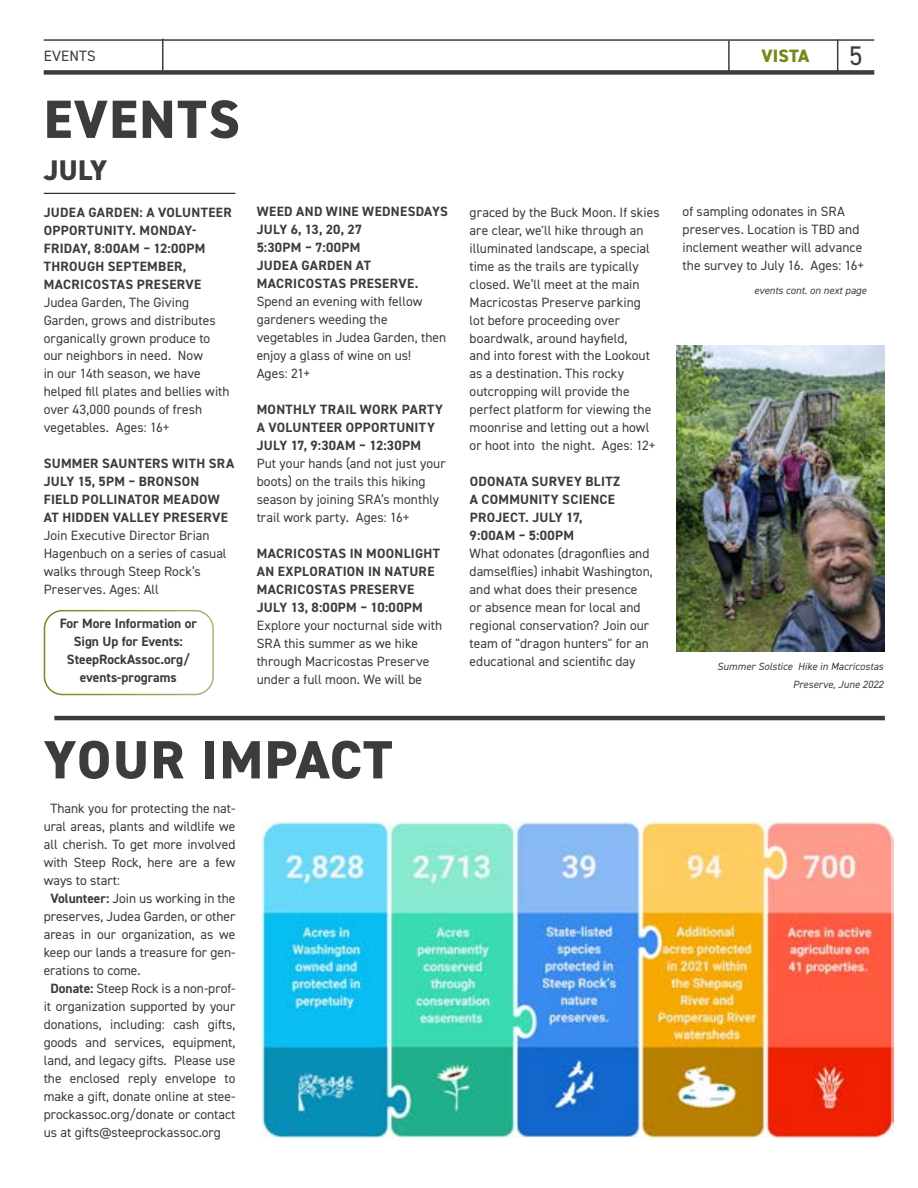
<style>
.page{position:relative;width:918px;height:1188px;background:#fff}
.page>*{position:absolute;margin:0;border:0;box-sizing:border-box;transform-origin:0 0}
.t1{font:800 54px "DIN2014";letter-spacing:.035em;color:#3c3c3b}
.t2{font:800 28.5px "DIN2014";color:#3c3c3b}
.t3{font:27px "DIN2014";color:#3c3c3b}
.t4{font:800 18px "DIN2014";letter-spacing:.01em;color:#76881d}
.t5{font:15px "DIN2014";letter-spacing:.01em;color:#3c3c3b}
.t6{font:13.5px/18px "DIN2014";color:#3c3c3b}
.t7{font:700 13.5px/18px "DIN2014";letter-spacing:.02em;color:#3c3c3b}
.t8{font:700 13.5px/18px "DIN2014";color:#3c3c3b;text-align:center}
.t9{font:italic 10.5px/18px "DIN2014";letter-spacing:.005em;color:#3c3c3b;text-align:right}
.s1{font-weight:700}
</style>
<div class="page">
<hr style="left:44px;top:39px;width:830px;height:2px;background:#3c3c3b">
<hr style="left:728px;top:41px;width:2px;height:31px;background:#3c3c3b">
<hr style="left:837px;top:39px;width:1px;height:32px;background:#3c3c3b">
<hr style="left:162px;top:39px;width:2px;height:31px;background:#3c3c3b">
<div style="left:44px;top:70px;width:830px;height:5px;background:#3c3c3b"></div>
<hr style="left:44px;top:193px;width:191px;height:1px;background:#000">
<div style="left:44px;top:610px;width:170px;height:85px;border:2px solid #76881d;border-radius:18px"></div>
<img style="left:261px;top:822px;width:633px;height:316px">
<hr style="left:54px;top:716px;width:831px;height:4px;background:#3c3c3b">
<img style="left:676px;top:345px;width:208px;height:306px">
<p class="t5" style="left:44px;top:46px;width:53px">EVENTS</p>
<h1 class="t1" style="left:44px;top:83px;width:197px">EVENTS</h1>
<h2 class="t2" style="left:44px;top:151px;width:65px">JULY</h2>
<p class="t7" style="left:44px;top:203px;width:190px">JUDEA GARDEN: A VOLUNTEER<br>OPPORTUNITY. MONDAY-<br>FRIDAY, 8:00AM – 12:00PM<br>THROUGH SEPTEMBER,<br>MACRICOSTAS PRESERVE</p>
<p class="t6" style="left:44px;top:293px;width:187px">Judea Garden, The Giving<br>Garden, grows and distributes organically grown produce to our neighbors in need. Now<br>in our 14th season, we have helped fill plates and bellies with over 43,000 pounds of fresh vegetables. Ages: 16+</p>
<p class="t7" style="left:44px;top:455px;width:192px">SUMMER SAUNTERS WITH SRA<br>JULY 15, 5PM – BRONSON<br>FIELD POLLINATOR MEADOW<br>AT HIDDEN VALLEY PRESERVE</p>
<p class="t6" style="left:44px;top:527px;width:184px">Join Executive Director Brian<br>Hagenbuch on a series of casual walks through Steep Rock’s<br>Preserves. Ages: All</p>
<p class="t8" style="left:60px;top:614px;width:139px">For More Information or<br>Sign Up for Events:<br>SteepRockAssoc.org/ events-programs</p>
<p class="t7" style="left:257px;top:203px;width:193px">WEED AND WINE WEDNESDAYS<br>JULY 6, 13, 20, 27<br>5:30PM – 7:00PM<br>JUDEA GARDEN AT<br>MACRICOSTAS PRESERVE.</p>
<p class="t6" style="left:257px;top:293px;width:191px">Spend an evening with fellow gardeners weeding the vegetables in Judea Garden, then enjoy a glass of wine on us!<br>Ages: 21+</p>
<p class="t7" style="left:257px;top:401px;width:188px">MONTHLY TRAIL WORK PARTY<br>A VOLUNTEER OPPORTUNITY<br>JULY 17, 9:30AM – 12:30PM</p>
<p class="t6" style="left:257px;top:455px;width:191px">Put your hands (and not just your boots) on the trails this hiking season by joining SRA’s monthly trail work party. Ages: 16+</p>
<p class="t7" style="left:257px;top:545px;width:185px">MACRICOSTAS IN MOONLIGHT<br>AN EXPLORATION IN NATURE<br>MACRICOSTAS PRESERVE<br>JULY 13, 8:00PM – 10:00PM</p>
<p class="t6" style="left:257px;top:616px;width:187px">Explore your nocturnal side with<br>SRA this summer as we hike through Macricostas Preserve under a full moon. We will be</p>
<p class="t6" style="left:470px;top:203px;width:192px">graced by the Buck Moon. If skies are clear, we'll hike through an illuminated landscape, a special time as the trails are typically closed. We’ll meet at the main<br>Macricostas Preserve parking<br>lot before proceeding over boardwalk, around hayfield,<br>and into forest with the Lookout as a destination. This rocky outcropping will provide the perfect platform for viewing the moonrise and letting out a howl or hoot into the night. Ages: 12+</p>
<p class="t7" style="left:470px;top:473px;width:152px">ODONATA SURVEY BLITZ<br>A COMMUNITY SCIENCE<br>PROJECT. JULY 17,<br>9:00AM – 5:00PM</p>
<p class="t6" style="left:470px;top:545px;width:185px">What odonates (dragonflies and damselflies) inhabit Washington, and what does their presence or absence mean for local and regional conservation? Join our team of "dragon hunters" for an educational and scientific day</p>
<h1 class="t1" style="left:44px;top:724px;width:350px">YOUR IMPACT</h1>
<p class="t6" style="left:50px;top:799px;width:186px">Thank you for protecting the nat-</p>
<p class="t6" style="left:44px;top:817px;width:193px">ural areas, plants and wildlife we</p>
<p class="t6" style="left:44px;top:835px;width:193px">all cherish. To get more involved</p>
<p class="t6" style="left:44px;top:853px;width:193px">with Steep Rock, here are a few</p>
<p class="t6" style="left:44px;top:871px;width:78px">ways to start:</p>
<p class="t6" style="left:50px;top:889px;width:186px"><span class="s1">Volunteer:</span> Join us working in the</p>
<p class="t6" style="left:44px;top:907px;width:193px">preserves, Judea Garden, or other</p>
<p class="t6" style="left:44px;top:925px;width:193px">areas in our organization, as we</p>
<p class="t6" style="left:44px;top:943px;width:193px">keep our lands a treasure for gen-</p>
<p class="t6" style="left:44px;top:961px;width:98px">erations to come.</p>
<p class="t6" style="left:50px;top:979px;width:186px"><span class="s1">Donate:</span> Steep Rock is a non-prof-</p>
<p class="t6" style="left:44px;top:997px;width:193px">it organization supported by your</p>
<p class="t6" style="left:44px;top:1015px;width:193px">donations, including: cash gifts,</p>
<p class="t6" style="left:44px;top:1033px;width:193px">goods and services, equipment,</p>
<p class="t6" style="left:44px;top:1051px;width:193px">land, and legacy gifts. Please use</p>
<p class="t6" style="left:44px;top:1069px;width:193px">the enclosed reply envelope to</p>
<p class="t6" style="left:44px;top:1087px;width:193px">make a gift, donate online at stee-</p>
<p class="t6" style="left:44px;top:1105px;width:193px">prockassoc.org/donate or contact</p>
<p class="t6" style="left:44px;top:1123px;width:179px">us at gifts@steeprockassoc.org</p>
<h3 class="t4" style="left:761px;top:44px;width:50px">VISTA</h3>
<h3 class="t3" style="left:849px;top:39px;width:15px">5</h3>
<p class="t6" style="left:683px;top:203px;width:183px">of sampling odonates in SRA preserves. Location is TBD and inclement weather will advance the survey to July 16. Ages: 16+</p>
<p class="t9" style="left:754px;top:281px;width:114px">events cont. on next page</p>
<p class="t9" style="left:717px;top:657px;width:168px">Summer Solstice Hike in Macricostas<br>Preserve, June 2022</p>
</div>
